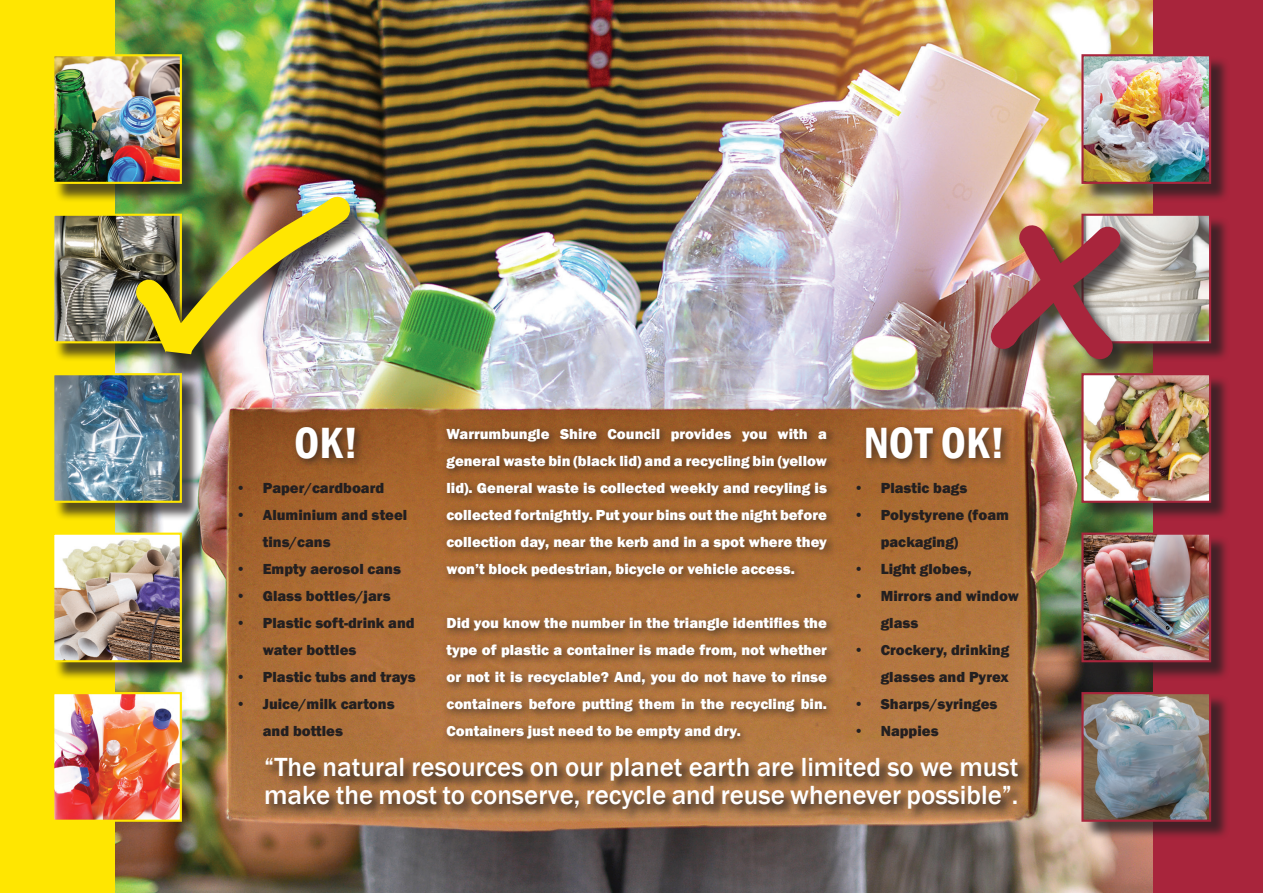
<style>
.page{position:relative;width:1263px;height:893px;background:#fff}
.page>*{position:absolute;margin:0;border:0;box-sizing:border-box;transform-origin:0 0}
.t1{font:600 condensed 45px "Franklin Gothic";color:#fff}
.t2{font:500 27px/28.5px "Franklin Gothic";color:#fff}
.t3{font:800 15px/27px "Franklin Gothic";color:#fff;text-align:justify}
.t4{font:800 15px/27px "Franklin Gothic";color:#231f20}
</style>
<div class="page">
<img style="left:115px;top:0;width:1038px;height:893px">
<div style="left:0;top:0;width:115px;height:893px;background:#ffe601"></div>
<div style="left:1153px;top:0;width:110px;height:893px;background:#a8253c"></div>
<div style="left:54px;top:56px;width:147px;height:147px;background:#231f20;opacity:.75"></div>
<img style="left:55px;top:57px;width:124px;height:124px">
<div style="left:52px;top:54px;width:130px;height:130px;border:2px solid #ffe601"></div>
<div style="left:1084px;top:216px;width:146px;height:146px;background:#231f20;opacity:.75"></div>
<img style="left:1144px;top:217px;width:64px;height:123px">
<div style="left:1081px;top:214px;width:130px;height:129px;border:2px solid #a8253c"></div>
<div style="left:1084px;top:56px;width:146px;height:147px;background:#231f20;opacity:.75"></div>
<img style="left:1084px;top:57px;width:124px;height:124px">
<div style="left:1081px;top:54px;width:130px;height:130px;border:2px solid #a8253c"></div>
<div style="left:54px;top:216px;width:147px;height:146px;background:#231f20;opacity:.75"></div>
<img style="left:55px;top:217px;width:58px;height:123px">
<div style="left:52px;top:214px;width:130px;height:129px;border:2px solid #ffe601"></div>
<div style="left:1084px;top:535px;width:146px;height:146px;background:#231f20;opacity:.75"></div>
<img style="left:1144px;top:536px;width:64px;height:123px">
<div style="left:1081px;top:533px;width:130px;height:129px;border:2px solid #a8253c"></div>
<img style="left:113px;top:174px;width:260px;height:199px">
<img style="left:137px;top:203px;width:1007px;height:690px">
<div style="left:54px;top:375px;width:147px;height:147px;background:#231f20;opacity:.75"></div>
<img style="left:55px;top:376px;width:124px;height:124px">
<div style="left:52px;top:373px;width:130px;height:130px;border:2px solid #ffe601"></div>
<div style="left:1084px;top:375px;width:146px;height:147px;background:#231f20;opacity:.75"></div>
<img style="left:1084px;top:376px;width:124px;height:124px">
<div style="left:1081px;top:373px;width:130px;height:130px;border:2px solid #a8253c"></div>
<div style="left:1084px;top:694px;width:146px;height:147px;background:#231f20;opacity:.75"></div>
<img style="left:1084px;top:695px;width:124px;height:124px">
<div style="left:1081px;top:692px;width:130px;height:130px;border:2px solid #a8253c"></div>
<div style="left:442px;top:423px;width:396px;height:326px;background:#231f20;opacity:.75"></div>
<div style="left:54px;top:535px;width:147px;height:146px;background:#231f20;opacity:.75"></div>
<img style="left:55px;top:536px;width:124px;height:123px">
<div style="left:52px;top:533px;width:130px;height:129px;border:2px solid #ffe601"></div>
<img style="left:55px;top:695px;width:124px;height:124px">
<div style="left:52px;top:692px;width:130px;height:130px;border:2px solid #ffe601"></div>
<svg style="left:264px;top:755px;width:767px;height:67px;background:#9b6b41"></svg>
<div style="left:291px;top:423px;width:75px;height:47px;background:#231f20;opacity:.75"></div>
<div style="left:861px;top:423px;width:151px;height:47px;background:#231f20;opacity:.75"></div>
<h1 class="t1" style="left:294px;top:413px;width:66px">OK!</h1>
<h1 class="t1" style="left:864px;top:413px;width:143px">NOT OK!</h1>
<p class="t3" style="left:446px;top:420px;width:382px">Warrumbungle Shire Council provides you with a general waste bin (black lid) and a recycling bin (yellow lid). General waste is collected weekly and recyling is collected fortnightly. Put your bins out the night before collection day, near the kerb and in a spot where they won’t block pedestrian, bicycle or vehicle access.</p>
<p class="t4" style="left:854px;top:474px;width:115px">• Plastic bags</p>
<p class="t4" style="left:881px;top:501px;width:130px;text-indent:-27px">• Polystyrene (foam packaging)</p>
<p class="t4" style="left:854px;top:555px;width:119px">• Light globes,</p>
<p class="t4" style="left:881px;top:582px;width:140px;text-indent:-27px">• Mirrors and window glass</p>
<p class="t4" style="left:854px;top:636px;width:157px;text-align:right">• Crockery, drinking glasses and Pyrex</p>
<p class="t4" style="left:854px;top:690px;width:145px">• Sharps/syringes</p>
<p class="t4" style="left:854px;top:717px;width:86px">• Nappies</p>
<p class="t4" style="left:236px;top:474px;width:150px">• Paper/cardboard</p>
<p class="t4" style="left:263px;top:501px;width:146px;text-indent:-27px">• Aluminium and steel tins/cans</p>
<p class="t4" style="left:236px;top:555px;width:167px">• Empty aerosol cans</p>
<p class="t4" style="left:236px;top:582px;width:156px">• Glass bottles/jars</p>
<p class="t4" style="left:263px;top:609px;width:153px;text-indent:-27px">• Plastic soft-drink and water bottles</p>
<p class="t4" style="left:236px;top:663px;width:181px">• Plastic tubs and trays</p>
<p class="t4" style="left:263px;top:690px;width:133px;text-indent:-27px">• Juice/milk cartons and bottles</p>
<p class="t3" style="left:446px;top:609px;width:382px">Did you know the number in the triangle identifies the type of plastic a container is made from, not whether or not it is recyclable? And, you do not have to rinse containers before putting them in the recycling bin.<br>Containers just need to be empty and dry.</p>
<h2 class="t2" style="left:264px;top:753px;width:756px">“The natural resources on our planet earth are limited so we must make the most to conserve, recycle and reuse whenever possible”.</h2>
</div>
